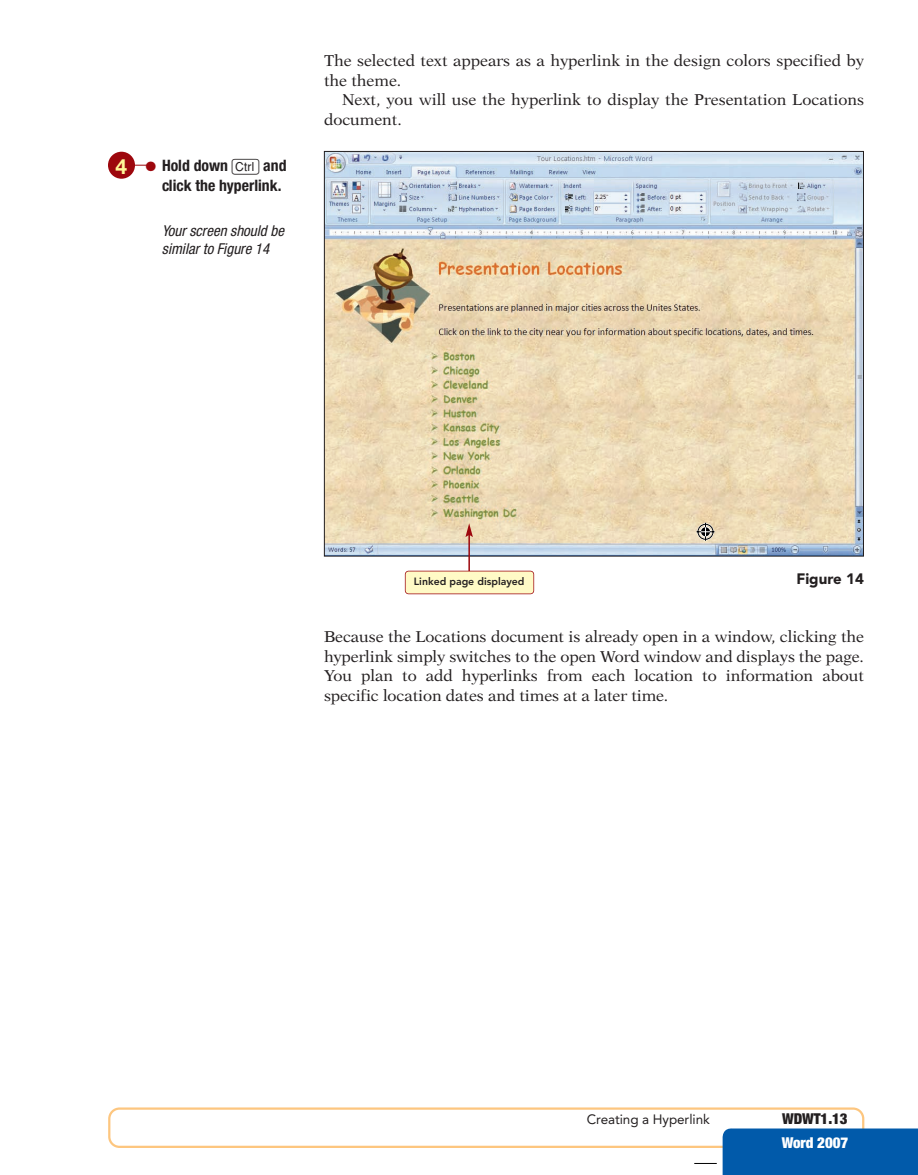
<style>
.page{position:relative;width:918px;height:1175px;background:#fff}
.page>*{position:absolute;margin:0;border:0;box-sizing:border-box;transform-origin:0 0}
.t1{font:15.75px/19.5px "New Aster";color:#231f20}
.t2{font:700 condensed 15.75px/19.5px "Helvetica Neue";color:#231f20}
.t3{font:italic condensed 15px/18px "Helvetica Neue";color:#231f20}
.t4{font:900 condensed 15px "Helvetica Neue";letter-spacing:-.005em;color:#231f20}
.t5{font:900 condensed 15px "Helvetica Neue";letter-spacing:-.005em;color:#fff}
.t6{font:900 15px "Avenir";color:#231f20}
.t7{font:13.5px "Avenir";letter-spacing:-.005em;color:#231f20}
.t8{font:800 10.5px "Avenir";color:#231f20}
.s1{font-stretch:normal;font-size:21px;color:#fff698}
.s2{font-weight:400;font-size:27px;color:#9d070d}
.s3{font-family:"PI Xymbols Command";font-weight:400;font-style:italic;font-stretch:normal}
</style>
<div class="page">
<svg style="left:108px;top:150px;width:756px;height:445px"></svg>
<svg style="left:108px;top:1107px;width:810px;height:68px"></svg>
<svg style="left:695px;top:521px;width:21px;height:21px"></svg>
<p class="t2" style="left:162px;top:157px;width:126px;text-indent:-46px"><span class="s1">4</span> <span class="s2">•</span> Hold down <span class="s3">c</span> and click the hyperlink.</p>
<p class="t3" style="left:162px;top:222px;width:126px">Yourscreen should be similarto Figure 14</p>
<p class="t1" style="left:324px;top:52px;width:542px">The selected text appears as a hyperlink in the design colors specified by the theme.</p>
<p class="t1" style="left:324px;top:91px;width:542px;text-indent:18px">Next, you will use the hyperlink to display the Presentation Locations document.</p>
<p class="t8" style="left:414px;top:576px;width:112px">Linked page displayed</p>
<p class="t6" style="left:797px;top:572px;width:69px">Figure 14</p>
<p class="t1" style="left:324px;top:628px;width:542px;text-align:justify">Because the Locations document is already open in a window, clicking the hyperlink simply switches to the open Word window and displays the page.<br>You plan to add hyperlinks from each location to information about specific location dates and times at a later time.</p>
<p class="t7" style="left:587px;top:1114px;width:124px">Creating a Hyperlink</p>
<p class="t4" style="left:782px;top:1113px;width:67px">WDWT1.13</p>
<p class="t5" style="left:782px;top:1137px;width:68px">Word 2007</p>
</div>
